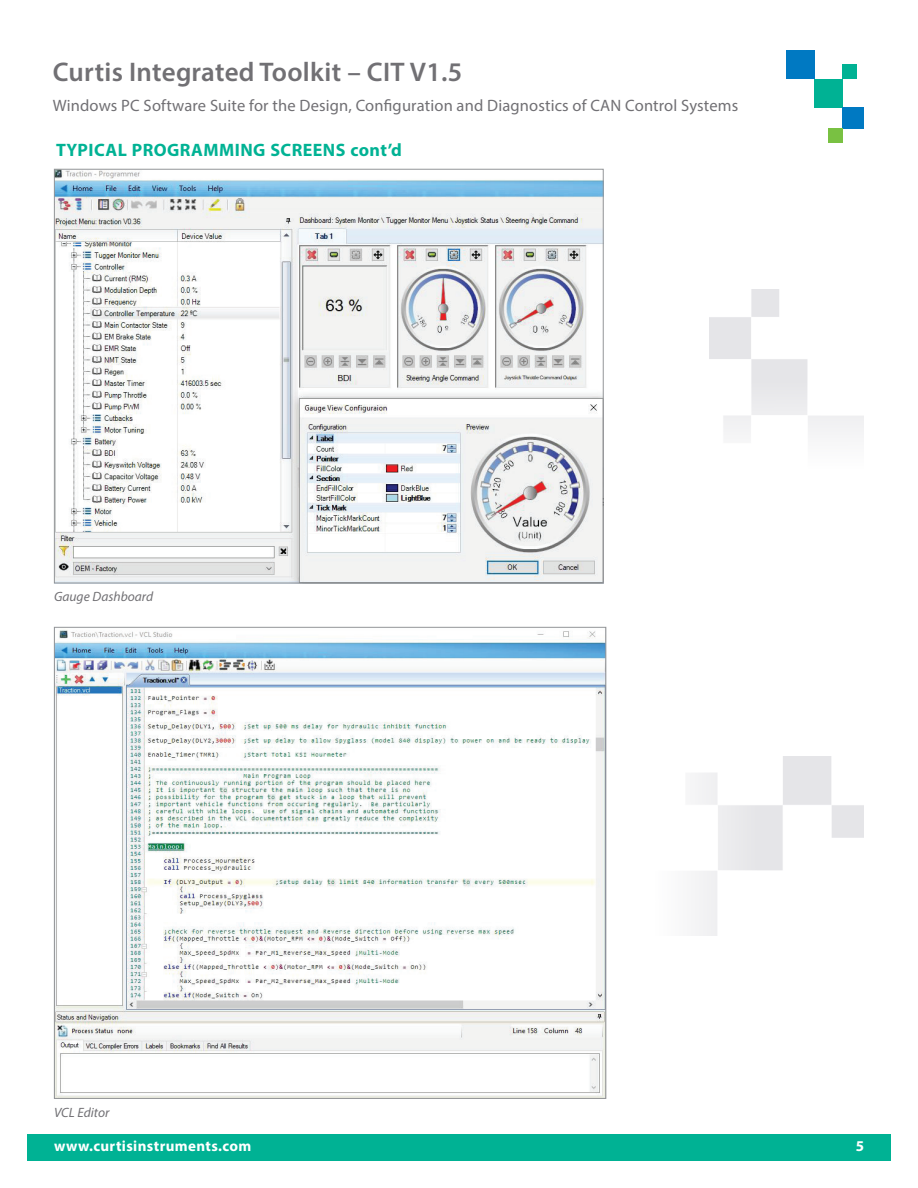
<style>
.page{position:relative;width:918px;height:1188px;background:#fff}
.page>*{position:absolute;margin:0;border:0;box-sizing:border-box;transform-origin:0 0}
.t1{font:600 27px "Myriad Pro";letter-spacing:.01em;color:#717074}
.t2{font:700 18px "Myriad Pro";letter-spacing:.025em;color:#00b294}
.t3{font:16.5px "Myriad Pro";letter-spacing:.01em;color:#717074}
.t4{font:700 15px "Myriad Pro";letter-spacing:.025em;color:#fff}
.t5{font:italic 13.5px "Myriad Pro";color:#717074}
</style>
<div class="page">
<img style="left:56px;top:171px;width:546px;height:410px">
<img style="left:56px;top:630px;width:548px;height:467px">
<div style="left:27px;top:1134px;width:864px;height:26px;background:#00b294"></div>
<div style="left:786px;top:51px;width:29px;height:28px;background:#0079c2"></div>
<div style="left:815px;top:79px;width:28px;height:28px;background:#00b294"></div>
<div style="left:843px;top:107px;width:21px;height:21px;background:#0079c2"></div>
<div style="left:843px;top:65px;width:14px;height:14px;background:#00b294"></div>
<div style="left:829px;top:128px;width:14px;height:14px;background:#79c142"></div>
<img style="left:710px;top:289px;width:154px;height:146px">
<h1 class="t1" style="left:53px;top:54px;width:411px">Curtis Integrated Toolkit – CIT V1.5</h1>
<p class="t3" style="left:53px;top:95px;width:687px">Windows PC Software Suite for the Design, Configuration and Diagnostics of CAN Control Systems</p>
<p class="t2" style="left:56px;top:138px;width:347px">TYPICAL PROGRAMMING SCREENS cont’d</p>
<p class="t5" style="left:54px;top:588px;width:101px">Gauge Dashboard</p>
<p class="t5" style="left:54px;top:1104px;width:57px">VCL Editor</p>
<p class="t4" style="left:54px;top:1136px;width:199px">www.curtisinstruments.com</p>
<p class="t4" style="left:856px;top:1136px;width:10px">5</p>
</div>
